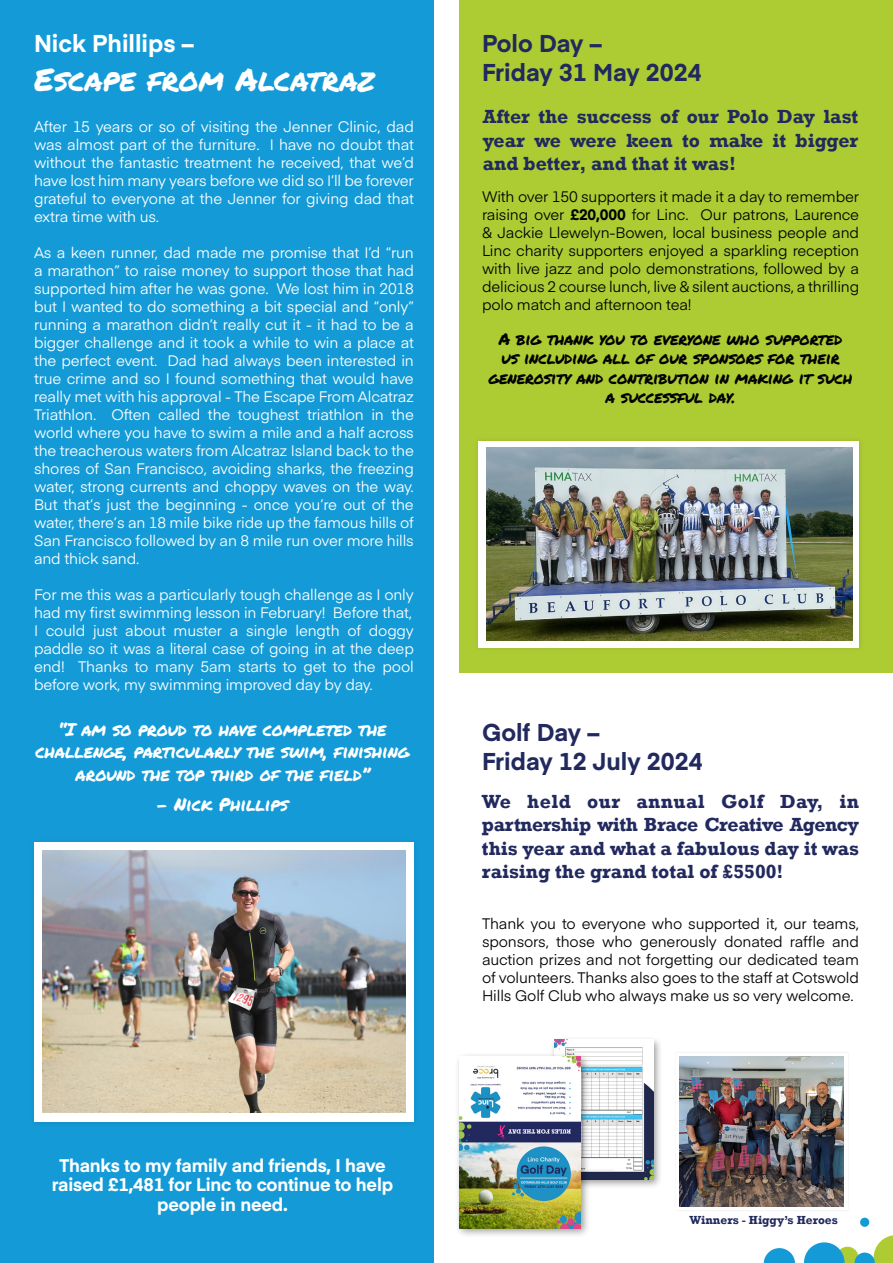
<style>
.page{position:relative;width:893px;height:1263px;background:#fff}
.page>*{position:absolute;margin:0;border:0;box-sizing:border-box;transform-origin:0 0}
.t1{font:31.5px "Permanent Marker";color:#fff}
.t2{font:700 24px/28.8px "Eina 01";color:#21295e}
.t3{font:700 24px "Eina 01";color:#fff}
.t4{font:700 19.5px/23.4px "Rockwell";color:#21295e;text-align:justify}
.t5{font:18px/22.5px "Permanent Marker";letter-spacing:-.01em;color:#fff;text-align:center}
.t6{font:700 18px/19.5px "Eina 01";letter-spacing:-.01em;color:#fff;text-align:center}
.t7{font:16.5px/19.5px "Permanent Marker";letter-spacing:-.01em;color:#020203;text-align:center}
.t8{font:15px/18px "Eina 01";letter-spacing:-.01em;color:#fff;text-align:justify}
.t9{font:15px/18px "Eina 01";letter-spacing:-.01em;color:#020203;text-align:justify}
.t10{font:700 12px "Rockwell";color:#21295e}
.s1{font-weight:700}
</style>
<div class="page">
<div style="left:459px;top:0;width:434px;height:673px;background:#adcc33"></div>
<div style="left:0;top:0;width:434px;height:1263px;background:#149bd7"></div>
<div style="left:29px;top:837px;width:391px;height:291px;background:#1397d2"></div>
<div style="left:34px;top:842px;width:380px;height:280px;background:#fff"></div>
<img style="left:43px;top:851px;width:362px;height:261px">
<div style="left:474px;top:436px;width:390px;height:216px;background:#000;opacity:.1"></div>
<div style="left:479px;top:441px;width:380px;height:206px;background:#fff"></div>
<img style="left:486px;top:448px;width:366px;height:192px">
<div style="left:674px;top:1051px;width:175px;height:161px;background:#f5f5f5"></div>
<div style="left:676px;top:1053px;width:171px;height:157px;background:linear-gradient(to right,#fff,#fff)"></div>
<img style="left:680px;top:1057px;width:164px;height:149px">
<div style="left:860px;top:1217px;width:9px;height:10px;background:#149bd7;border-radius:50%"></div>
<svg style="left:764px;top:1248px;width:31px;height:15px"></svg>
<svg style="left:804px;top:1235px;width:89px;height:28px"></svg>
<div style="left:550px;top:1036px;width:113px;height:153px;background:#000;opacity:.4"></div>
<img style="left:554px;top:1040px;width:99px;height:140px">
<div style="left:455px;top:1052px;width:136px;height:186px;background:#000;opacity:.4"></div>
<img style="left:459px;top:1057px;width:122px;height:171px">
<h2 class="t3" style="left:34px;top:26px;width:161px">Nick Phillips –</h2>
<h1 class="t1" style="left:34px;top:56px;width:342px">Escape from Alcatraz</h1>
<p class="t8" style="left:34px;top:116px;width:381px">After 15 years or so of visiting the Jenner Clinic, dad was almost part of the furniture. I have no doubt that without the fantastic treatment he received, that we’d have lost him many years before we did so I’ll be forever grateful to everyone at the Jenner for giving dad that extra time with us.</p>
<p class="t8" style="left:34px;top:242px;width:381px">As a keen runner, dad made me promise that I’d “run a marathon” to raise money to support those that had supported him after he was gone. We lost him in 2018 but I wanted to do something a bit special and “only” running a marathon didn’t really cut it - it had to be a bigger challenge and it took a while to win a place at the perfect event. Dad had always been interested in true crime and so I found something that would have really met with his approval - The Escape From Alcatraz Triathlon. Often called the toughest triathlon in the world where you have to swim a mile and a half across the treacherous waters from Alcatraz Island back to the shores of San Francisco, avoiding sharks, the freezing water, strong currents and choppy waves on the way.<br>But that’s just the beginning - once you’re out of the water, there’s an 18 mile bike ride up the famous hills of San Francisco followed by an 8 mile run over more hills and thick sand.</p>
<p class="t8" style="left:34px;top:584px;width:381px">For me this was a particularly tough challenge as I only had my first swimming lesson in February! Before that, I could just about muster a single length of doggy paddle so it was a literal case of going in at the deep end! Thanks to many 5am starts to get to the pool before work, my swimming improved day by day.</p>
<p class="t5" style="left:35px;top:717px;width:376px">“I am so proud to have completed the challenge, particularly the swim, finishing around the top third of the field”</p>
<p class="t5" style="left:157px;top:792px;width:133px">- Nick Phillips</p>
<p class="t6" style="left:52px;top:1154px;width:343px">Thanks to my family and friends, I have raised £1,481 for Linc to continue to help people in need.</p>
<h2 class="t2" style="left:482px;top:28px;width:221px">Polo Day –<br>Friday 31 May 2024</h2>
<h3 class="t4" style="left:483px;top:105px;width:377px">After the success of our Polo Day last year we were keen to make it bigger and better, and that it was!</h3>
<p class="t9" style="left:482px;top:187px;width:379px">With over 150 supporters it made it a day to remember raising over <span class="s1">£20,000</span> for Linc. Our patrons, Laurence &amp; Jackie Llewelyn-Bowen, local business people and Linc charity supporters enjoyed a sparkling reception with live jazz and polo demonstrations, followed by a delicious 2 course lunch, live &amp; silent auctions, a thrilling polo match and afternoon tea!</p>
<p class="t7" style="left:489px;top:328px;width:365px">A big thank you to everyone who supported us including all of our sponsors for their generosity and contribution in making it such a successful day.</p>
<h2 class="t2" style="left:482px;top:717px;width:222px">Golf Day –<br>Friday 12 July 2024</h2>
<h3 class="t4" style="left:482px;top:790px;width:379px">We held our annual Golf Day, in partnership with Brace Creative Agency this year and what a fabulous day it was raising the grand total of £5500!</h3>
<p class="t9" style="left:482px;top:914px;width:378px">Thank you to everyone who supported it, our teams, sponsors, those who generously donated raffle and auction prizes and not forgetting our dedicated team of volunteers. Thanks also goes to the staff at Cotswold Hills Golf Club who always make us so very welcome.</p>
<p class="t10" style="left:689px;top:1213px;width:150px">Winners - Higgy’s Heroes</p>
</div>
